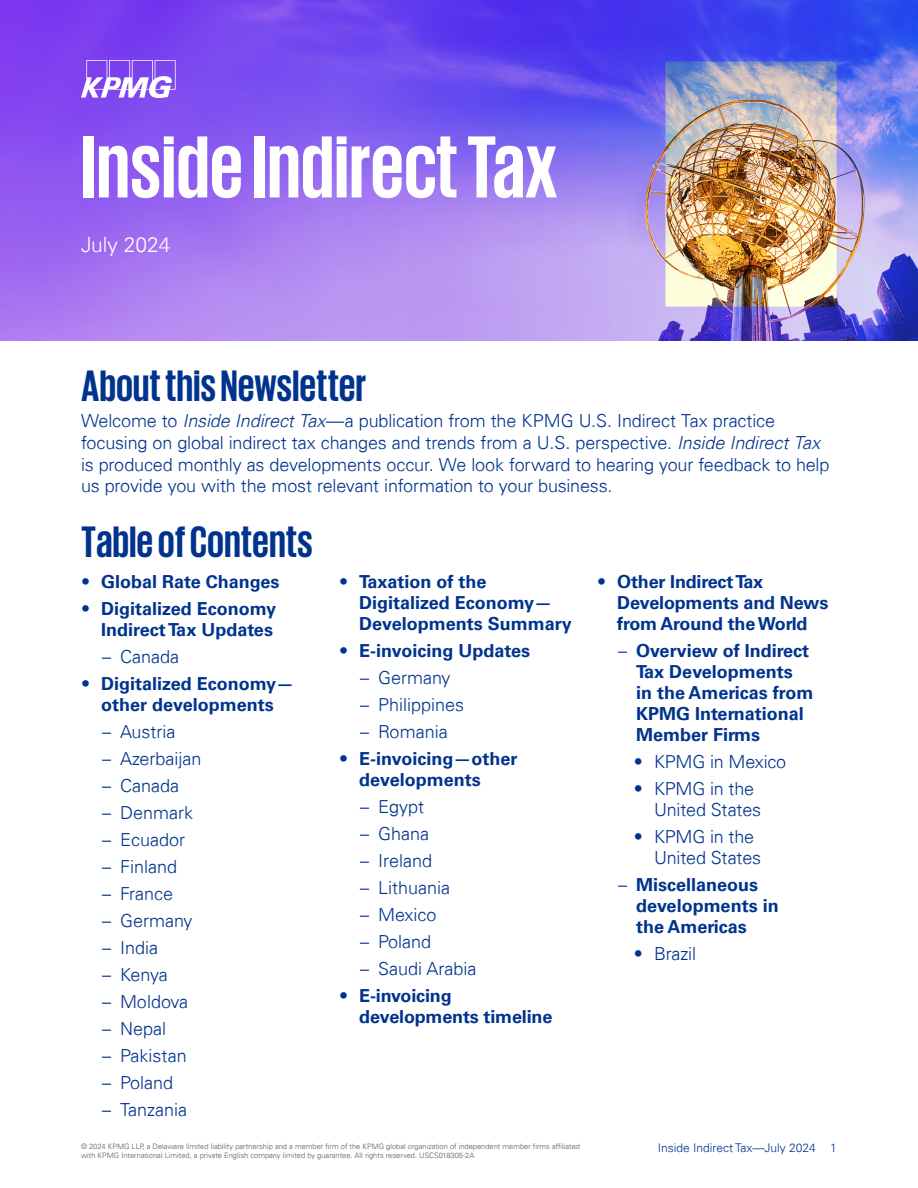
<style>
.page{position:relative;width:918px;height:1188px;background:#fff}
.page>*{position:absolute;margin:0;border:0;box-sizing:border-box;transform-origin:0 0}
.t1{font:700 90px "KPMG";color:#fff}
.t2{font:700 45px "KPMG";color:#00338d}
.t3{font:300 21px "Univers 45";color:#fff}
.t4{font:300 18px/21.6px "Univers 45";letter-spacing:-.005em;color:#00338d}
.t5{font:700 18px/21px "Univers 65";color:#00338d}
.t6{font:300 12px "Univers 45";color:#00338d}
.t7{font:300 7.5px/9px "Univers 45";color:#58595b}
.s1{font-style:italic}
.s2{font-family:"Univers 45";font-weight:300}
</style>
<div class="page">
<img style="left:0;top:0;width:918px;height:340px">
<svg style="left:81px;top:60px;width:95px;height:38px"></svg>
<h1 class="t1" style="left:81px;top:122px;width:478px">Inside Indirect Tax</h1>
<p class="t3" style="left:81px;top:231px;width:91px">July 2024</p>
<h2 class="t2" style="left:81px;top:363px;width:287px">About this Newsletter</h2>
<p class="t4" style="left:81px;top:410px;width:750px">Welcome to <span class="s1">Inside Indirect Tax</span>—a publication from the KPMG U.S. Indirect Tax practice focusing on global indirect tax changes and trends from a U.S. perspective. <span class="s1">Inside Indirect Tax </span>is produced monthly as developments occur. We look forward to hearing your feedback to help us provide you with the most relevant information to your business.</p>
<h2 class="t2" style="left:81px;top:519px;width:233px">Table of Contents</h2>
<p class="t5" style="left:81px;top:571px;width:200px"><span class="s2">•</span> Global Rate Changes</p>
<p class="t5" style="left:81px;top:598px;width:197px;text-align:right"><span class="s2">•</span> Digitalized Economy<br>Indirect Tax Updates</p>
<p class="t4" style="left:102px;top:646px;width:79px">– Canada</p>
<p class="t5" style="left:81px;top:673px;width:215px;text-align:center"><span class="s2">•</span> Digitalized Economy— other developments</p>
<p class="t4" style="left:102px;top:721px;width:75px">– Austria</p>
<p class="t4" style="left:102px;top:748px;width:101px">– Azerbaijan</p>
<p class="t4" style="left:102px;top:775px;width:79px">– Canada</p>
<p class="t4" style="left:102px;top:802px;width:93px">– Denmark</p>
<p class="t4" style="left:102px;top:829px;width:85px">– Ecuador</p>
<p class="t4" style="left:102px;top:856px;width:77px">– Finland</p>
<p class="t4" style="left:102px;top:883px;width:73px">– France</p>
<p class="t4" style="left:102px;top:910px;width:92px">– Germany</p>
<p class="t4" style="left:102px;top:937px;width:58px">– India</p>
<p class="t4" style="left:102px;top:964px;width:67px">– Kenya</p>
<p class="t4" style="left:102px;top:991px;width:88px">– Moldova</p>
<p class="t4" style="left:102px;top:1018px;width:66px">– Nepal</p>
<p class="t4" style="left:102px;top:1045px;width:86px">– Pakistan</p>
<p class="t4" style="left:102px;top:1072px;width:73px">– Poland</p>
<p class="t4" style="left:102px;top:1099px;width:87px">– Tanzania</p>
<p class="t5" style="left:359px;top:571px;width:214px;text-indent:-20px"><span class="s2">•</span> Taxation of the<br>Digitalized Economy—<br>Developments Summary</p>
<p class="t5" style="left:339px;top:640px;width:193px"><span class="s2">•</span> E-invoicing Updates</p>
<p class="t4" style="left:360px;top:667px;width:92px">– Germany</p>
<p class="t4" style="left:360px;top:694px;width:106px">– Philippines</p>
<p class="t4" style="left:360px;top:721px;width:89px">– Romania</p>
<p class="t5" style="left:359px;top:748px;width:160px;text-indent:-20px"><span class="s2">•</span> E-invoicing—other developments</p>
<p class="t4" style="left:360px;top:796px;width:66px">– Egypt</p>
<p class="t4" style="left:360px;top:823px;width:71px">– Ghana</p>
<p class="t4" style="left:360px;top:850px;width:74px">– Ireland</p>
<p class="t4" style="left:360px;top:877px;width:92px">– Lithuania</p>
<p class="t4" style="left:360px;top:904px;width:78px">– Mexico</p>
<p class="t4" style="left:360px;top:931px;width:73px">– Poland</p>
<p class="t4" style="left:360px;top:958px;width:118px">– Saudi Arabia</p>
<p class="t5" style="left:359px;top:985px;width:195px;text-indent:-20px"><span class="s2">•</span> E-invoicing developments timeline</p>
<p class="t5" style="left:617px;top:571px;width:213px;text-indent:-20px"><span class="s2">•</span> Other Indirect Tax<br>Developments and News from Around the World</p>
<p class="t5" style="left:636px;top:640px;width:179px;text-indent:-18px"><span class="s2">–</span> Overview of Indirect<br>Tax Developments in the Americas from<br>KPMG International<br>Member Firms</p>
<p class="t4" style="left:634px;top:751px;width:154px">• KPMG in Mexico</p>
<p class="t4" style="left:654px;top:778px;width:109px;line-height:21px;text-indent:-20px">• KPMG in the<br>United States</p>
<p class="t4" style="left:654px;top:826px;width:109px;line-height:21px;text-indent:-20px">• KPMG in the<br>United States</p>
<p class="t5" style="left:636px;top:874px;width:144px;text-indent:-18px"><span class="s2">–</span> Miscellaneous developments in the Americas</p>
<p class="t4" style="left:634px;top:943px;width:64px">• Brazil</p>
<p class="t7" style="left:81px;top:1142px;width:501px">© 2024 KPMG LLP, a Delaware limited liability partnership and a member firm of the KPMG global organization of independent member firms affiliated with KPMG International Limited, a private English company limited by guarantee. All rights reserved. USCS018305-2A</p>
<p class="t6" style="left:658px;top:1141px;width:181px">Inside Indirect Tax—July 2024 1</p>
</div>
